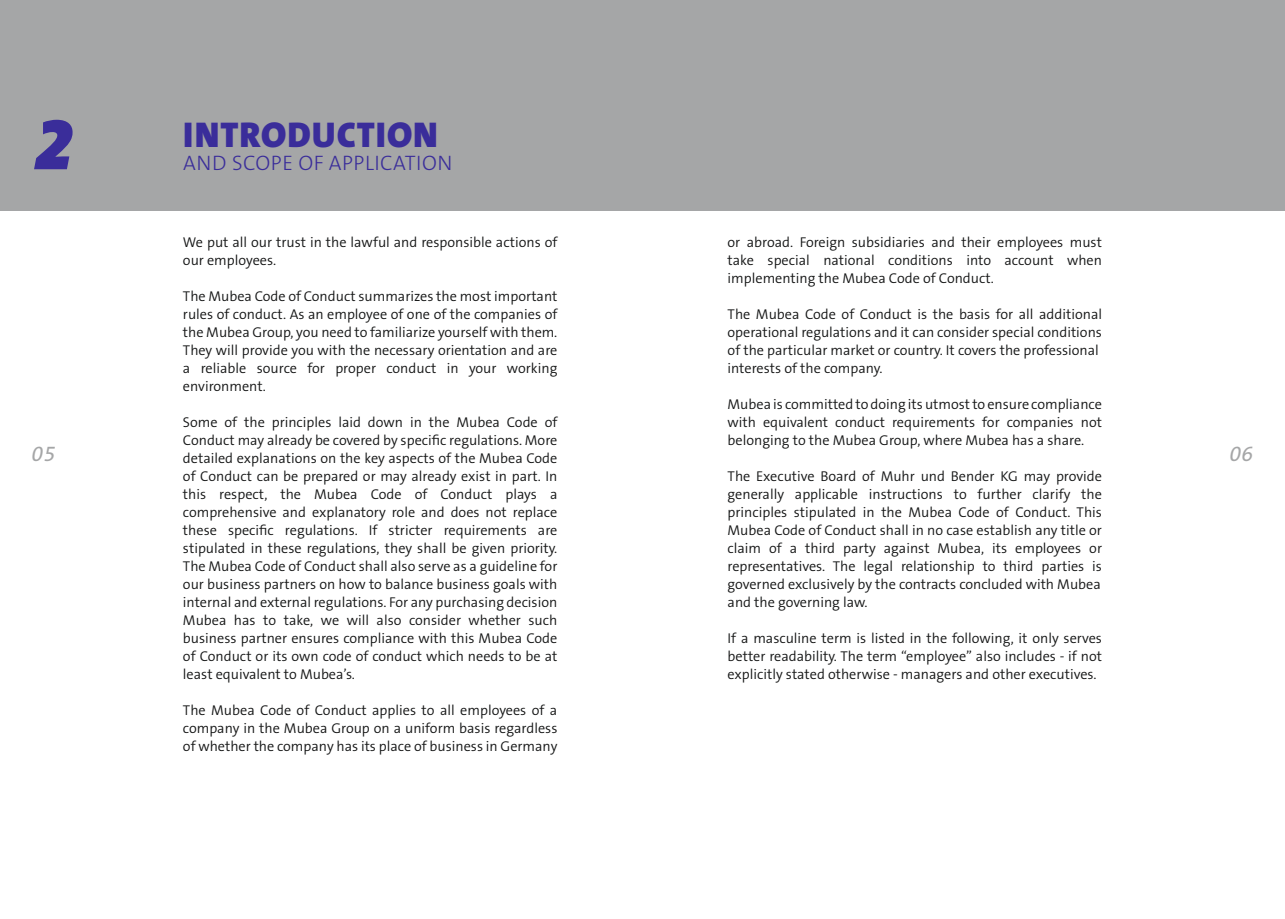
<style>
.page{position:relative;width:1285px;height:919px;background:#fff}
.page>*{position:absolute;margin:0;border:0;box-sizing:border-box;transform-origin:0 0}
.t1{font:italic 900 72px "The Sans B W9";color:#3a2d9a}
.t2{font:900 36px "The Sans B W9";letter-spacing:.025em;color:#3a2d9a}
.t3{font:300 21px "The Sans B W3";letter-spacing:.025em;color:#3a2d9a}
.t4{font:italic 21px "The Sans B W5 Plain";color:#a5a6a7}
.Fließtext{font:300 14.25px/18px "The Sans B W4";color:#151616;text-align:justify}
</style>
<div class="page">
<div style="left:0;top:0;width:1284px;height:211px;background:#a5a6a7"></div>
<p class="t1" style="left:34px;top:97px;width:41px">2</p>
<p class="t2" style="left:183px;top:112px;width:256px">INTRODUCTION</p>
<p class="t3" style="left:183px;top:149px;width:271px">AND SCOPE OF APPLICATION</p>
<p class="Fließtext" style="left:183px;top:233px;width:376px">We put all our trust in the lawful and responsible actions of our employees.</p>
<p class="Fließtext" style="left:183px;top:287px;width:376px">The Mubea Code of Conduct summarizes the most important</p>
<p class="Fließtext" style="left:183px;top:305px;width:376px">rules of conduct. As an employee of one of the companies of</p>
<p class="Fließtext" style="left:183px;top:323px;width:376px">the Mubea Group, you need to familiarize yourself with them.</p>
<p class="Fließtext" style="left:183px;top:341px;width:376px">They will provide you with the necessary orientation and are a reliable source for proper conduct in your working environment.</p>
<p class="Fließtext" style="left:183px;top:413px;width:376px">Some of the principles laid down in the Mubea Code of<br>Conduct may already be covered by specific regulations. More</p>
<p class="Fließtext" style="left:183px;top:449px;width:376px">detailed explanations on the key aspects of the Mubea Code of Conduct can be prepared or may already exist in part. In this respect, the Mubea Code of Conduct plays a comprehensive and explanatory role and does not replace these specific regulations. If stricter requirements are stipulated in these regulations, they shall be given priority.<br>The Mubea Code of Conduct shall also serve as a guideline for our business partners on how to balance business goals with internal and external regulations. For any purchasing decision Mubea has to take, we will also consider whether such business partner ensures compliance with this Mubea Code of Conduct or its own code of conduct which needs to be at least equivalent to Mubea’s.</p>
<p class="Fließtext" style="left:183px;top:701px;width:376px">The Mubea Code of Conduct applies to all employees of a company in the Mubea Group on a uniform basis regardless of whether the company has its place of business in Germany</p>
<p class="Fließtext" style="left:727px;top:233px;width:376px">or abroad. Foreign subsidiaries and their employees must take special national conditions into account when implementing the Mubea Code of Conduct.</p>
<p class="Fließtext" style="left:727px;top:305px;width:376px;text-align:left">The Mubea Code of Conduct is the basis for all additional operational regulations and it can consider special conditions of the particular market or country. It covers the professional interests of the company.</p>
<p class="Fließtext" style="left:727px;top:395px;width:376px">Mubea is committed to doing its utmost to ensure compliance with equivalent conduct requirements for companies not belonging to the Mubea Group, where Mubea has a share.</p>
<p class="Fließtext" style="left:727px;top:467px;width:376px">The Executive Board of Muhr und Bender KG may provide generally applicable instructions to further clarify the principles stipulated in the Mubea Code of Conduct. This Mubea Code of Conduct shall in no case establish any title or claim of a third party against Mubea, its employees or representatives. The legal relationship to third parties is governed exclusively by the contracts concluded with Mubea and the governing law.</p>
<p class="Fließtext" style="left:727px;top:629px;width:376px">If a masculine term is listed in the following, it only serves better readability. The term “employee” also includes - if not explicitly stated otherwise - managers and other executives.</p>
<p class="t4" style="left:32px;top:440px;width:25px">05</p>
<p class="t4" style="left:1229px;top:440px;width:25px">06</p>
</div>
